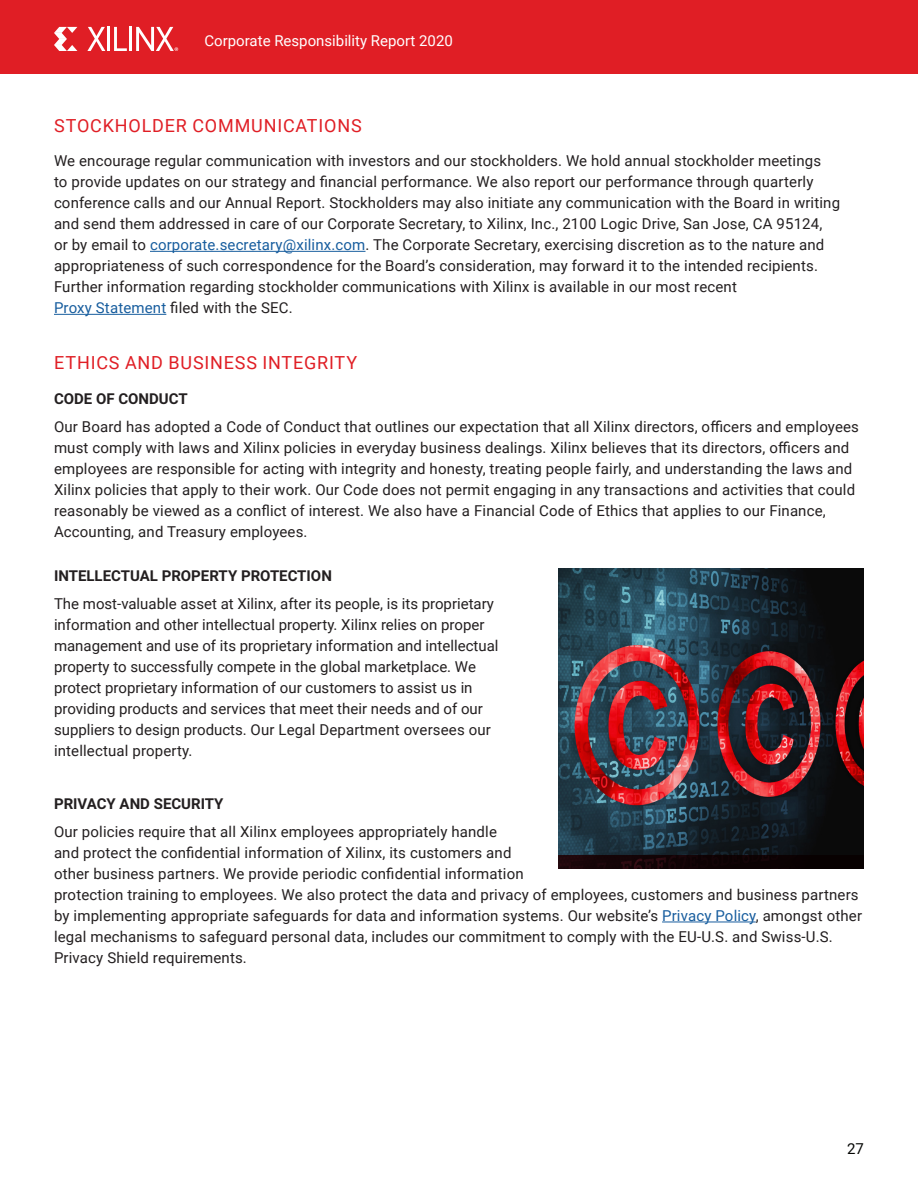
<style>
.page{position:relative;width:918px;height:1188px;background:#fff}
.page>*{position:absolute;margin:0;border:0;box-sizing:border-box;transform-origin:0 0}
.Body{font:18px "Roboto";letter-spacing:.045em;color:#e01e25}
.Body-2{font:15px/21px "Roboto";letter-spacing:.01em;color:#231f20}
.Body_Bold{font:15px/21px "Roboto";letter-spacing:.01em;color:#231f20}
.Body_Bold-2{font:700 15px "Roboto";color:#231f20}
.t1{font:15px "Roboto";color:#fff}
.t2{font:15px "Roboto";color:#040503}
.s1{color:#175d9e}
</style>
<div class="page">
<div style="left:0;top:0;width:918px;height:74px;background:#e01e25"></div>
<svg style="left:54px;top:27px;width:23px;height:24px"></svg>
<svg style="left:87px;top:27px;width:18px;height:24px"></svg>
<hr style="left:107px;top:27px;width:3px;height:24px;background:#fff">
<svg style="left:114px;top:27px;width:13px;height:24px"></svg>
<hr style="left:129px;top:27px;width:3px;height:24px;background:#fff">
<svg style="left:136px;top:27px;width:42px;height:24px"></svg>
<hr style="left:150px;top:251px;width:216px;height:1px;background:#175d9e">
<hr style="left:54px;top:314px;width:112px;height:1px;background:#175d9e">
<img style="left:558px;top:568px;width:306px;height:287px">
<svg style="left:558px;top:855px;width:306px;height:14px;background:#110305"></svg>
<hr style="left:662px;top:922px;width:94px;height:1px;background:#175d9e">
<p class="t1" style="left:204px;top:30px;width:250px">Corporate Responsibility Report 2020</p>
<p class="Body" style="left:54px;top:113px;width:309px">STOCKHOLDER COMMUNICATIONS</p>
<p class="Body-2" style="left:54px;top:150px;width:788px">We encourage regular communication with investors and our stockholders. We hold annual stockholder meetings<br>to provide updates on our strategy and financial performance. We also report our performance through quarterly conference calls and our Annual Report. Stockholders may also initiate any communication with the Board in writing and send them addressed in care of our Corporate Secretary, to Xilinx, Inc., 2100 Logic Drive, San Jose, CA 95124,<br>or by email to <span class="s1">corporate.secretary@xilinx.com</span>. The Corporate Secretary, exercising discretion as to the nature and appropriateness of such correspondence for the Board’s consideration, may forward it to the intended recipients.<br>Further information regarding stockholder communications with Xilinx is available in our most recent<br><span class="s1">Proxy Statement</span> filed with the SEC.</p>
<p class="Body" style="left:54px;top:350px;width:304px">ETHICS AND BUSINESS INTEGRITY</p>
<p class="Body_Bold-2" style="left:54px;top:388px;width:135px">CODE OF CONDUCT</p>
<p class="Body_Bold" style="left:54px;top:415px;width:807px">Our Board has adopted a Code of Conduct that outlines our expectation that all Xilinx directors, officers and employees must comply with laws and Xilinx policies in everyday business dealings. Xilinx believes that its directors, officers and employees are responsible for acting with integrity and honesty, treating people fairly, and understanding the laws and Xilinx policies that apply to their work. Our Code does not permit engaging in any transactions and activities that could reasonably be viewed as a conflict of interest. We also have a Financial Code of Ethics that applies to our Finance, Accounting, and Treasury employees.</p>
<p class="Body_Bold-2" style="left:54px;top:565px;width:279px">INTELLECTUAL PROPERTY PROTECTION</p>
<p class="Body-2" style="left:54px;top:592px;width:446px">The most-valuable asset at Xilinx, after its people, is its proprietary information and other intellectual property. Xilinx relies on proper management and use of its proprietary information and intellectual property to successfully compete in the global marketplace. We protect proprietary information of our customers to assist us in providing products and services that meet their needs and of our suppliers to design products. Our Legal Department oversees our intellectual property.</p>
<p class="Body_Bold-2" style="left:54px;top:793px;width:171px">PRIVACY AND SECURITY</p>
<p class="Body-2" style="left:54px;top:820px;width:810px">Our policies require that all Xilinx employees appropriately handle<br>and protect the confidential information of Xilinx, its customers and<br>other business partners. We provide periodic confidential information<br>protection training to employees. We also protect the data and privacy of employees, customers and business partners by implementing appropriate safeguards for data and information systems. Our website’s <span class="s1">Privacy Policy</span>, amongst other legal mechanisms to safeguard personal data, includes our commitment to comply with the EU-U.S. and Swiss-U.S.<br>Privacy Shield requirements.</p>
<p class="t2" style="left:847px;top:1138px;width:18px">27</p>
</div>
